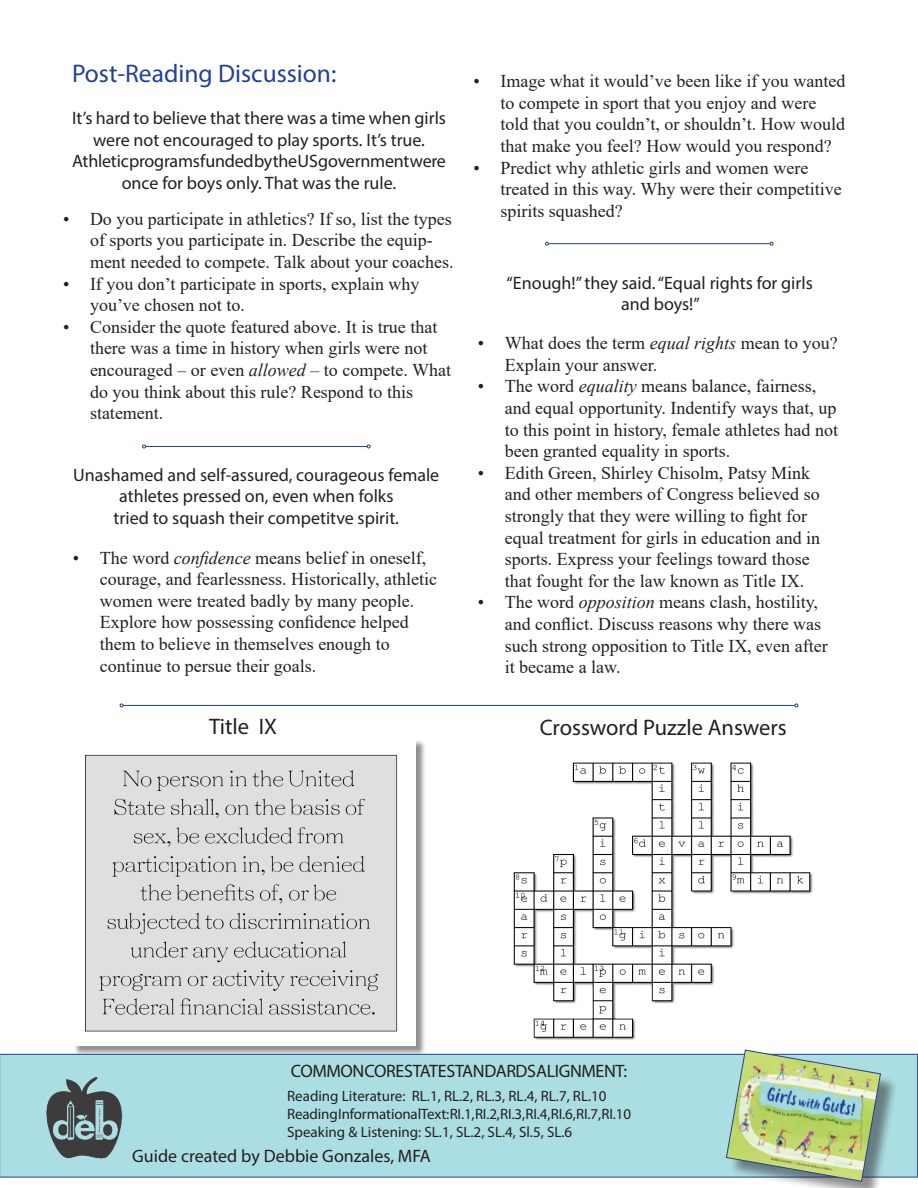
<style>
.page{position:relative;width:918px;height:1188px;background:#fff}
.page>*{position:absolute;margin:0;border:0;box-sizing:border-box;transform-origin:0 0}
.t1{font:25.5px "Myriad Pro";color:#21409a}
.t2{font:22.5px "Myriad Pro";color:#231f20}
.t3{font:18px/21.6px "Times New Roman";color:#231f20}
.t4{font:18px/21.6px "Myriad Pro";color:#231f20;text-align:center}
.t5{font:18px "Myriad Pro";letter-spacing:-.02em;color:#231f20}
.t6{font:15px "Myriad Pro";color:#231f20}
.s1{font-style:italic}
</style>
<div class="page">
<img style="left:513px;top:762px;width:300px;height:278px">
<div style="left:74px;top:740px;width:352px;height:316px;background:#231f20;opacity:.5"></div>
<img style="left:74px;top:740px;width:342px;height:306px">
<hr style="left:123px;top:705px;width:672px;height:1px;background:#253f8e">
<div style="left:0;top:1054px;width:918px;height:123px;background:#abdee2"></div>
<div style="left:0;top:1054px;width:918px;height:123px;border:1px solid #253f8e"></div>
<img style="left:46px;top:1077px;width:76px;height:82px">
<div style="left:729px;top:1052px;width:170px;height:136px;background:#231f20;opacity:.5"></div>
<img style="left:726px;top:1049px;width:155px;height:133px">
<hr style="left:146px;top:446px;width:221px;height:1px;background:#253f8e">
<svg style="left:142px;top:445px;width:4px;height:3px"></svg>
<hr style="left:548px;top:243px;width:222px;height:1px;background:#253f8e">
<svg style="left:545px;top:242px;width:4px;height:4px"></svg>
<p class="t1" style="left:72px;top:57px;width:266px">Post-Reading Discussion:</p>
<p class="t4" style="left:72px;top:107px;width:376px">It’s hard to believe that there was a time when girls were not encouraged to play sports. It’s true.</p>
<p class="t4" style="left:72px;top:150px;width:376px">Athletic programs funded by the US government were once for boys only. That was the rule.</p>
<p class="t3" style="left:90px;top:207px;width:365px;text-indent:-27px">• Do you participate in athletics? If so, list the types of sports you participate in. Describe the equip&shy;ment needed to compete. Talk about your coaches.</p>
<p class="t3" style="left:90px;top:272px;width:331px;text-indent:-27px">• If you don’t participate in sports, explain why you’ve chosen not to.</p>
<p class="t3" style="left:90px;top:315px;width:363px;text-indent:-27px">• Consider the quote featured above. It is true that there was a time in history when girls were not encouraged – or even <span class="s1">allowed</span> – to compete. What do you think about this rule? Respond to this statement.</p>
<p class="t4" style="left:73px;top:463px;width:368px">Unashamed and self-assured, courageous female athletes pressed on, even when folks</p>
<p class="t4" style="left:114px;top:507px;width:287px">tried to squash their competitve spirit.</p>
<p class="t3" style="left:100px;top:546px;width:339px;text-indent:-27px">• The word <span class="s1">confidence</span> means belief in oneself, courage, and fearlessness. Historically, athletic women were treated badly by many people.<br>Explore how possessing confidence helped them to believe in themselves enough to continue to persue their goals.</p>
<p class="t3" style="left:500px;top:70px;width:346px;text-indent:-27px">• Image what it would’ve been like if you wanted to compete in sport that you enjoy and were told that you couldn’t, or shouldn’t. How would that make you feel? How would you respond?</p>
<p class="t3" style="left:500px;top:156px;width:343px;text-indent:-27px">• Predict why athletic girls and women were treated in this way. Why were their competitive spirits squashed?</p>
<p class="t4" style="left:507px;top:271px;width:308px">“Enough!” they said. “Equal rights for girls</p>
<p class="t4" style="left:621px;top:293px;width:80px">and boys!”</p>
<p class="t3" style="left:505px;top:332px;width:334px;text-indent:-27px">• What does the term <span class="s1">equal rights</span> mean to you?<br>Explain your answer.</p>
<p class="t3" style="left:505px;top:375px;width:335px;text-indent:-27px">• The word <span class="s1">equality</span> means balance, fairness, and equal opportunity. Indentify ways that, up to this point in history, female athletes had not been granted equality in sports.</p>
<p class="t3" style="left:505px;top:461px;width:317px;text-indent:-27px">• Edith Green, Shirley Chisolm, Patsy Mink and other members of Congress believed so strongly that they were willing to fight for equal treatment for girls in education and in sports. Express your feelings toward those that fought for the law known as Title IX.</p>
<p class="t3" style="left:505px;top:591px;width:324px;text-indent:-27px">• The word <span class="s1">opposition</span> means clash, hostility, and conflict. Discuss reasons why there was such strong opposition to Title IX, even after it became a law.</p>
<p class="t2" style="left:209px;top:712px;width:69px">Title IX</p>
<p class="t2" style="left:540px;top:713px;width:249px">Crossword Puzzle Answers</p>
<p class="t5" style="left:291px;top:1060px;width:338px">COMMON CORE STATE STANDARDS ALIGNMENT:</p>
<p class="t6" style="left:287px;top:1086px;width:321px">Reading Literature: RL.1, RL.2, RL.3, RL.4, RL.7, RL.10</p>
<p class="t6" style="left:287px;top:1104px;width:345px">Reading Informational Text: RI.1, RI.2, RI.3, RI.4, RI.6, RI.7, RI.10</p>
<p class="t6" style="left:287px;top:1122px;width:287px">Speaking &amp; Listening: SL.1, SL.2, SL.4, Sl.5, SL.6</p>
<p class="t4" style="left:132px;top:1145px;width:300px">Guide created by Debbie Gonzales, MFA</p>
</div>
